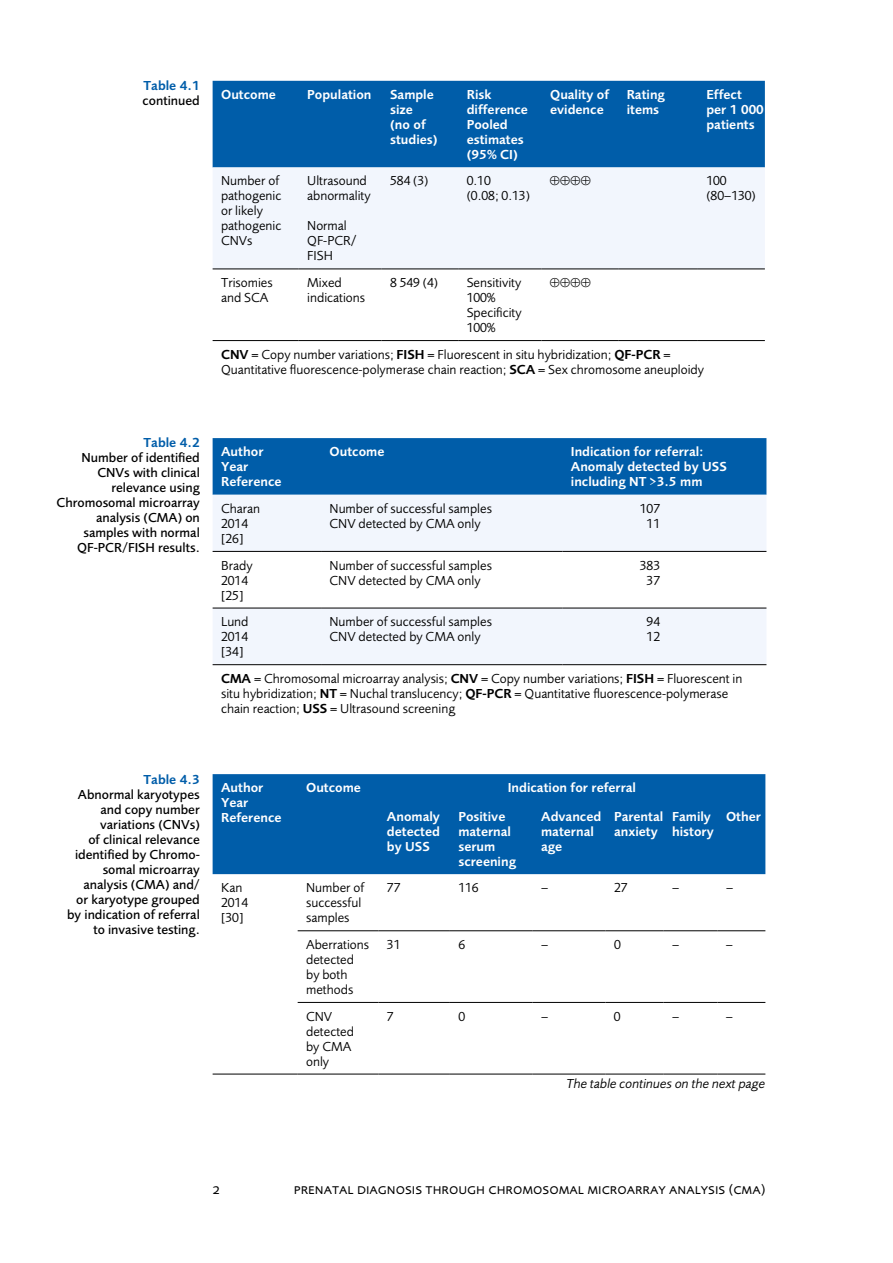
<style>
.page{position:relative;width:893px;height:1263px;background:#fff}
.page>*{position:absolute;margin:0;border:0;box-sizing:border-box;transform-origin:0 0}
.t1{font:15px "Foundry Sans Expert";color:#000}
.Tabelltext{font:13.5px/15px "Foundry Sans";color:#000}
.Tabellhuvudrubrik{font:600 13.5px/15px "Foundry Sans";color:#fff}
.t2{font:500 13.5px/15px "Foundry Sans";color:#000;text-align:right}
.Tabellen_fortsätter{font:italic 13.5px "Foundry Sans";color:#000}
.s1{font-weight:600;color:#005da9}
.s2{font-weight:600}
</style>
<div class="page">
<div style="left:213px;top:81px;width:552px;height:86px;background:#005da9"></div>
<div style="left:213px;top:167px;width:552px;height:102px;background:#f2f6fd"></div>
<hr style="left:213px;top:269px;width:86px;height:1px;background:#000">
<hr style="left:299px;top:269px;width:83px;height:1px;background:#000">
<hr style="left:382px;top:269px;width:76px;height:1px;background:#000">
<hr style="left:458px;top:269px;width:84px;height:1px;background:#000">
<hr style="left:542px;top:269px;width:76px;height:1px;background:#000">
<hr style="left:618px;top:269px;width:80px;height:1px;background:#000">
<hr style="left:698px;top:269px;width:67px;height:1px;background:#000">
<hr style="left:213px;top:340px;width:86px;height:1px;background:#000">
<hr style="left:299px;top:340px;width:83px;height:1px;background:#000">
<hr style="left:382px;top:340px;width:76px;height:1px;background:#000">
<hr style="left:458px;top:340px;width:84px;height:1px;background:#000">
<hr style="left:542px;top:340px;width:76px;height:1px;background:#000">
<hr style="left:618px;top:340px;width:80px;height:1px;background:#000">
<hr style="left:698px;top:340px;width:67px;height:1px;background:#000">
<div style="left:213px;top:438px;width:553px;height:57px;background:#005da9"></div>
<svg style="left:213px;top:495px;width:553px;height:169px;fill:#f2f6fd"></svg>
<hr style="left:213px;top:551px;width:108px;height:1px;background:#000">
<hr style="left:213px;top:608px;width:108px;height:1px;background:#000">
<hr style="left:213px;top:664px;width:108px;height:1px;background:#000">
<hr style="left:321px;top:551px;width:241px;height:1px;background:#000">
<hr style="left:562px;top:551px;width:204px;height:1px;background:#000">
<hr style="left:321px;top:608px;width:241px;height:1px;background:#000">
<hr style="left:321px;top:664px;width:241px;height:1px;background:#000">
<hr style="left:562px;top:608px;width:204px;height:1px;background:#000">
<hr style="left:562px;top:664px;width:204px;height:1px;background:#000">
<div style="left:213px;top:774px;width:552px;height:100px;background:#005da9"></div>
<hr style="left:298px;top:930px;width:80px;height:1px;background:#000">
<hr style="left:378px;top:930px;width:72px;height:1px;background:#000">
<hr style="left:450px;top:930px;width:83px;height:1px;background:#000">
<hr style="left:533px;top:930px;width:72px;height:1px;background:#000">
<hr style="left:605px;top:930px;width:59px;height:1px;background:#000">
<hr style="left:664px;top:930px;width:53px;height:1px;background:#000">
<hr style="left:717px;top:930px;width:48px;height:1px;background:#000">
<hr style="left:298px;top:1002px;width:80px;height:1px;background:#000">
<hr style="left:378px;top:1002px;width:72px;height:1px;background:#000">
<hr style="left:450px;top:1002px;width:83px;height:1px;background:#000">
<hr style="left:533px;top:1002px;width:72px;height:1px;background:#000">
<hr style="left:605px;top:1002px;width:59px;height:1px;background:#000">
<hr style="left:664px;top:1002px;width:53px;height:1px;background:#000">
<hr style="left:717px;top:1002px;width:48px;height:1px;background:#000">
<hr style="left:213px;top:1074px;width:85px;height:1px;background:#000">
<hr style="left:298px;top:1074px;width:80px;height:1px;background:#000">
<hr style="left:378px;top:1074px;width:72px;height:1px;background:#000">
<hr style="left:450px;top:1074px;width:83px;height:1px;background:#000">
<hr style="left:533px;top:1074px;width:72px;height:1px;background:#000">
<hr style="left:605px;top:1074px;width:59px;height:1px;background:#000">
<hr style="left:664px;top:1074px;width:53px;height:1px;background:#000">
<hr style="left:717px;top:1074px;width:48px;height:1px;background:#000">
<svg style="left:550px;top:176px;width:41px;height:9px"></svg>
<p class="t2" style="left:143px;top:78px;width:59px;text-align:left"><span class="s1">Table 4.1 </span>continued</p>
<p class="Tabellhuvudrubrik" style="left:221px;top:87px;width:56px">Outcome</p>
<p class="Tabellhuvudrubrik" style="left:307px;top:87px;width:66px">Population</p>
<p class="Tabellhuvudrubrik" style="left:390px;top:87px;width:49px">Sample size<br>(no of studies)</p>
<p class="Tabellhuvudrubrik" style="left:467px;top:87px;width:63px">Risk difference</p>
<p class="Tabellhuvudrubrik" style="left:467px;top:117px;width:59px">Pooled estimates (95% CI)</p>
<p class="Tabellhuvudrubrik" style="left:550px;top:87px;width:61px">Quality of evidence</p>
<p class="Tabellhuvudrubrik" style="left:627px;top:87px;width:40px">Rating items</p>
<p class="Tabellhuvudrubrik" style="left:706px;top:87px;width:59px">Effect per 1 000 patients</p>
<p class="Tabelltext" style="left:221px;top:173px;width:62px">Number of pathogenic or likely pathogenic<br>CNVs</p>
<p class="Tabelltext" style="left:307px;top:173px;width:65px">Ultrasound abnormality</p>
<p class="Tabelltext" style="left:307px;top:218px;width:51px">Normal<br>QF-PCR/<br>FISH</p>
<p class="Tabelltext" style="left:390px;top:173px;width:40px">584 (3)</p>
<p class="Tabelltext" style="left:467px;top:173px;width:65px">0.10<br>(0.08; 0.13)</p>
<p class="Tabelltext" style="left:706px;top:173px;width:51px">100 (80–130)</p>
<p class="Tabelltext" style="left:221px;top:275px;width:53px">Trisomies and SCA</p>
<p class="Tabelltext" style="left:307px;top:275px;width:59px">Mixed indications</p>
<p class="Tabelltext" style="left:390px;top:275px;width:49px">8 549 (4)</p>
<p class="Tabelltext" style="left:467px;top:275px;width:56px">Sensitivity<br>100%<br>Specificity<br>100%</p>
<p class="Tabelltext" style="left:221px;top:347px;width:484px"><span class="s2">CNV</span> = Copy number variations; <span class="s2">FISH</span> = Fluorescent in situ hybridization; <span class="s2">QF-PCR</span> =<br>Quantitative fluorescence-polymerase chain reaction; <span class="s2">SCA</span> = Sex chromosome aneuploidy</p>
<p class="t2" style="left:57px;top:435px;width:145px"><span class="s1">Table 4.2<br></span>Number of identified<br>CNVs with clinical relevance using<br>Chromosomal microarray analysis (CMA) on samples with normal<br>QF-PCR/FISH results.</p>
<p class="Tabellhuvudrubrik" style="left:221px;top:444px;width:62px">Author<br>Year<br>Reference</p>
<p class="Tabellhuvudrubrik" style="left:330px;top:444px;width:56px">Outcome</p>
<p class="Tabellhuvudrubrik" style="left:571px;top:444px;width:157px">Indication for referral:<br>Anomaly detected by USS including NT &gt;3.5 mm</p>
<p class="Tabelltext" style="left:221px;top:501px;width:41px">Charan<br>2014 [26]</p>
<p class="Tabelltext" style="left:330px;top:501px;width:164px">Number of successful samples<br>CNV detected by CMA only</p>
<p class="Tabelltext" style="left:640px;top:501px;width:22px;text-align:center">107<br>11</p>
<p class="Tabelltext" style="left:221px;top:557px;width:33px">Brady<br>2014 [25]</p>
<p class="Tabelltext" style="left:330px;top:557px;width:164px">Number of successful samples<br>CNV detected by CMA only</p>
<p class="Tabelltext" style="left:640px;top:557px;width:22px;text-align:center">383<br>37</p>
<p class="Tabelltext" style="left:221px;top:614px;width:29px;text-align:justify">Lund 2014 [34]</p>
<p class="Tabelltext" style="left:329px;top:614px;width:164px">Number of successful samples<br>CNV detected by CMA only</p>
<p class="Tabelltext" style="left:647px;top:614px;width:15px">94<br>12</p>
<p class="Tabelltext" style="left:221px;top:671px;width:523px"><span class="s2">CMA</span> = Chromosomal microarray analysis; <span class="s2">CNV</span> = Copy number variations; <span class="s2">FISH</span> = Fluorescent in situ hybridization; <span class="s2">NT</span> = Nuchal translucency; <span class="s2">QF-PCR</span> = Quantitative fluorescence-polymerase chain reaction; <span class="s2">USS</span> = Ultrasound screening</p>
<p class="t2" style="left:67px;top:771px;width:134px"><span class="s1">Table 4.3<br></span>Abnormal karyotypes and copy number variations (CNVs)<br>of clinical relevance identified by Chromo&shy;somal microarray analysis (CMA) and/<br>or karyotype grouped by indication of referral to invasive testing.</p>
<p class="Tabellhuvudrubrik" style="left:221px;top:780px;width:62px">Author<br>Year<br>Reference</p>
<p class="Tabellhuvudrubrik" style="left:306px;top:780px;width:56px">Outcome</p>
<p class="Tabellhuvudrubrik" style="left:508px;top:780px;width:130px">Indication for referral</p>
<p class="Tabellhuvudrubrik" style="left:387px;top:808px;width:55px;text-align:justify">Anomaly detected by USS</p>
<p class="Tabellhuvudrubrik" style="left:458px;top:808px;width:59px">Positive maternal serum screening</p>
<p class="Tabellhuvudrubrik" style="left:541px;top:808px;width:62px">Advanced maternal age</p>
<p class="Tabellhuvudrubrik" style="left:614px;top:808px;width:51px">Parental anxiety</p>
<p class="Tabellhuvudrubrik" style="left:672px;top:808px;width:43px">Family history</p>
<p class="Tabellhuvudrubrik" style="left:726px;top:808px;width:36px">Other</p>
<p class="Tabelltext" style="left:221px;top:880px;width:29px">Kan<br>2014 [30]</p>
<p class="Tabelltext" style="left:306px;top:880px;width:60px">Number of successful samples</p>
<p class="Tabelltext" style="left:387px;top:880px;width:15px">77</p>
<p class="Tabelltext" style="left:458px;top:880px;width:22px">116</p>
<p class="Tabelltext" style="left:541px;top:880px;width:9px">–</p>
<p class="Tabelltext" style="left:614px;top:880px;width:15px">27</p>
<p class="Tabelltext" style="left:672px;top:880px;width:9px">–</p>
<p class="Tabelltext" style="left:726px;top:880px;width:9px">–</p>
<p class="Tabelltext" style="left:306px;top:937px;width:65px">Aberrations detected by both methods</p>
<p class="Tabelltext" style="left:387px;top:937px;width:15px">31</p>
<p class="Tabelltext" style="left:458px;top:937px;width:8px">6</p>
<p class="Tabelltext" style="left:541px;top:937px;width:9px">–</p>
<p class="Tabelltext" style="left:614px;top:937px;width:8px">0</p>
<p class="Tabelltext" style="left:672px;top:937px;width:9px">–</p>
<p class="Tabelltext" style="left:726px;top:937px;width:9px">–</p>
<p class="Tabelltext" style="left:306px;top:1008px;width:49px">CNV detected by CMA only</p>
<p class="Tabelltext" style="left:387px;top:1008px;width:8px">7</p>
<p class="Tabelltext" style="left:458px;top:1008px;width:8px">0</p>
<p class="Tabelltext" style="left:541px;top:1008px;width:9px">–</p>
<p class="Tabelltext" style="left:614px;top:1008px;width:8px">0</p>
<p class="Tabelltext" style="left:672px;top:1008px;width:9px">–</p>
<p class="Tabelltext" style="left:726px;top:1008px;width:9px">–</p>
<p class="Tabellen_fortsätter" style="left:566px;top:1075px;width:200px">The table continues on the next page</p>
<p class="t1" style="left:213px;top:1180px;width:9px">2</p>
<p class="t1" style="left:294px;top:1180px;width:473px">prenatal diagnosis through chromosomal microarray analysis (cma)</p>
</div>
